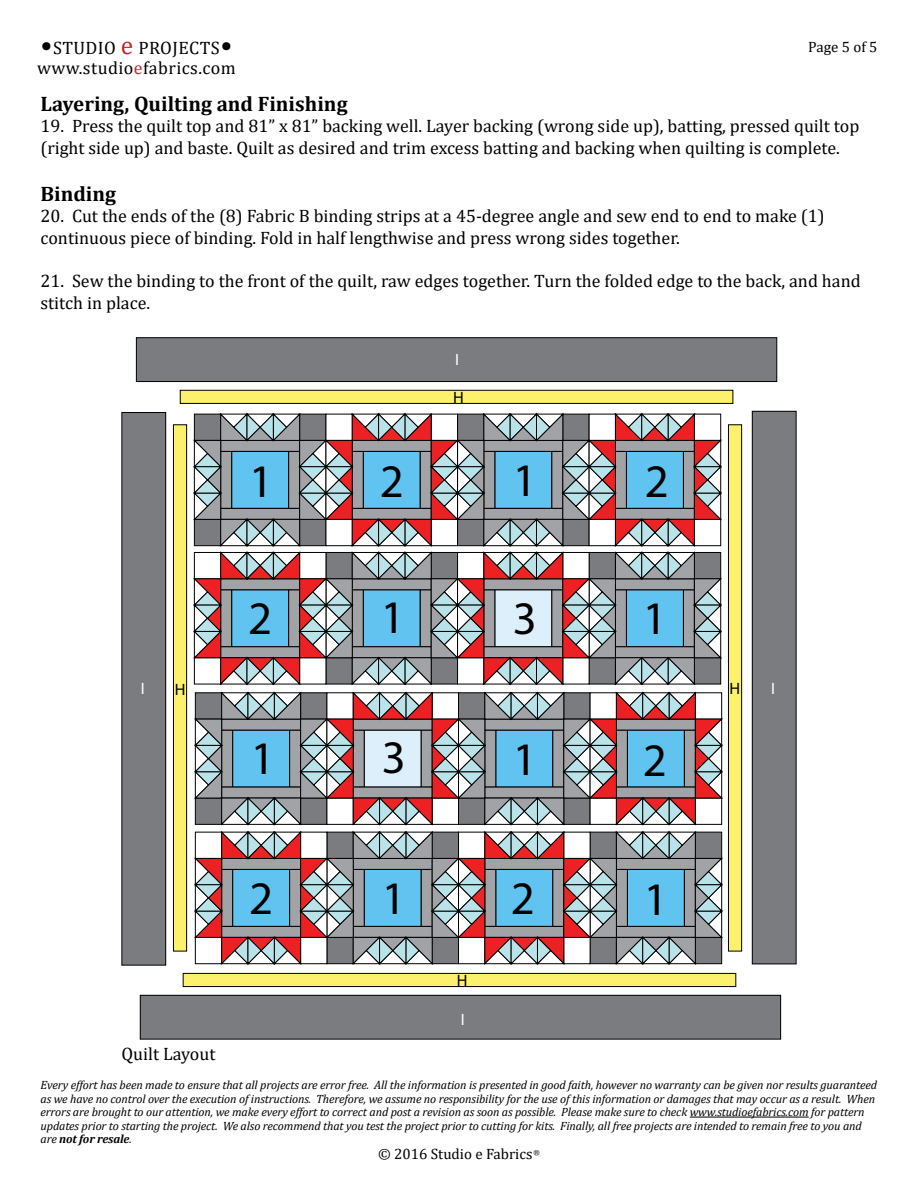
<style>
.page{position:relative;width:918px;height:1188px;background:#fff}
.page>*{position:absolute;margin:0;border:0;box-sizing:border-box;transform-origin:0 0}
.t1{font:46.8px "Myriad Pro";color:#000}
.t2{font:700 21px "Cambria";color:#000}
.t3{font:18px/21.6px "Cambria";color:#000}
.t4{font:18px "Cambria";letter-spacing:.025em;color:#000}
.t5{font:16.5px "Myriad Pro";color:#fff}
.t6{font:16.5px "Myriad Pro";color:#000}
.t7{font:15px "Cambria";color:#000}
.t8{font:italic 12px/13.5px "Cambria";letter-spacing:-.01em;color:#000}
.s1{font-size:27px}
.s2{font-size:25.5px;color:#c1272d}
.s3{color:#c0272e}
.s4{font-weight:700}
</style>
<div class="page">
<hr style="left:690px;top:1117px;width:119px;height:1px;background:#000">
<svg style="left:193px;top:413px;width:530px;height:552px"></svg>
<div style="left:173px;top:424px;width:14px;height:527px;background:#fcf16c;border:1px solid #000"></div>
<div style="left:728px;top:424px;width:14px;height:527px;background:#fcf16c;border:1px solid #000"></div>
<div style="left:180px;top:390px;width:553px;height:14px;background:#fcf16c;border:1px solid #000"></div>
<div style="left:183px;top:973px;width:553px;height:14px;background:#fcf16c;border:1px solid #000"></div>
<div style="left:122px;top:413px;width:44px;height:552px;background:#7b7c7f"></div>
<div style="left:122px;top:412px;width:44px;height:554px;border:1px solid #000"></div>
<div style="left:752px;top:411px;width:44px;height:553px;background:#7b7c7f"></div>
<div style="left:752px;top:411px;width:44px;height:553px;border:1px solid #000"></div>
<div style="left:136px;top:337px;width:641px;height:45px;background:#7b7c7f;border:1px solid #000"></div>
<div style="left:140px;top:995px;width:641px;height:44px;background:#7b7c7f"></div>
<div style="left:140px;top:995px;width:641px;height:44px;border:1px solid #000"></div>
<h3 class="t4" style="left:41px;top:37px;width:193px"><span class="s1">•</span>STUDIO <span class="s2">e</span> PROJECTS<span class="s1">•</span></h3>
<h3 class="t4" style="left:37px;top:57px;width:200px">www.studio<span class="s3">e</span>fabrics.com</h3>
<p class="t7" style="left:808px;top:38px;width:71px">Page 5 of 5</p>
<h2 class="t2" style="left:40px;top:89px;width:309px">Layering, Quilting and Finishing</h2>
<h3 class="t3" style="left:40px;top:115px;width:820px">19. Press the quilt top and 81” x 81” backing well. Layer backing (wrong side up), batting, pressed quilt top (right side up) and baste. Quilt as desired and trim excess batting and backing when quilting is complete.</h3>
<h2 class="t2" style="left:40px;top:179px;width:77px">Binding</h2>
<h3 class="t3" style="left:40px;top:205px;width:786px">20. Cut the ends of the (8) Fabric B binding strips at a 45-degree angle and sew end to end to make (1) continuous piece of binding. Fold in half lengthwise and press wrong sides together.</h3>
<h3 class="t3" style="left:40px;top:270px;width:822px">21. Sew the binding to the front of the quilt, raw edges together. Turn the folded edge to the back, and hand stitch in place.</h3>
<h3 class="t5" style="left:455px;top:350px;width:5px">I</h3>
<h3 class="t6" style="left:453px;top:388px;width:12px">H</h3>
<h1 class="t1" style="left:513px;top:451px;width:26px">1</h1>
<h1 class="t1" style="left:249px;top:452px;width:26px">1</h1>
<h1 class="t1" style="left:380px;top:452px;width:26px">2</h1>
<h1 class="t1" style="left:645px;top:452px;width:26px">2</h1>
<h1 class="t1" style="left:248px;top:590px;width:26px">2</h1>
<h1 class="t1" style="left:381px;top:589px;width:26px">1</h1>
<h1 class="t1" style="left:643px;top:590px;width:26px">1</h1>
<h1 class="t1" style="left:513px;top:590px;width:26px">3</h1>
<h3 class="t6" style="left:175px;top:679px;width:12px">H</h3>
<h3 class="t6" style="left:729px;top:678px;width:12px">H</h3>
<h3 class="t5" style="left:141px;top:679px;width:5px">I</h3>
<h3 class="t5" style="left:771px;top:679px;width:5px">I</h3>
<h1 class="t1" style="left:382px;top:728px;width:26px">3</h1>
<h1 class="t1" style="left:251px;top:729px;width:26px">1</h1>
<h1 class="t1" style="left:513px;top:730px;width:26px">1</h1>
<h1 class="t1" style="left:643px;top:731px;width:26px">2</h1>
<h1 class="t1" style="left:249px;top:869px;width:26px">2</h1>
<h1 class="t1" style="left:511px;top:869px;width:26px">2</h1>
<h1 class="t1" style="left:382px;top:869px;width:26px">1</h1>
<h1 class="t1" style="left:644px;top:870px;width:26px">1</h1>
<h3 class="t6" style="left:457px;top:970px;width:12px">H</h3>
<h3 class="t3" style="left:122px;top:1043px;width:96px">Quilt Layout</h3>
<h3 class="t5" style="left:461px;top:1009px;width:5px">I</h3>
<p class="t8" style="left:40px;top:1078px;width:838px">Every effort has been made to ensure that all projects are error free. All the information is presented in good faith, however no warranty can be given nor results guaranteed as we have no control over the execution of instructions. Therefore, we assume no responsibility for the use of this information or damages that may occur as a result. When errors are brought to our attention, we make every effort to correct and post a revision as soon as possible. Please make sure to check www.studioefabrics.com for pattern updates prior to starting the project. We also recommend that you test the project prior to cutting for kits. Finally, all free projects are intended to remain free to you and are <span class="s4">not for resale</span>.</p>
<p class="t7" style="left:378px;top:1145px;width:163px">© 2016 Studio e Fabrics<sup>®</sup></p>
</div>
